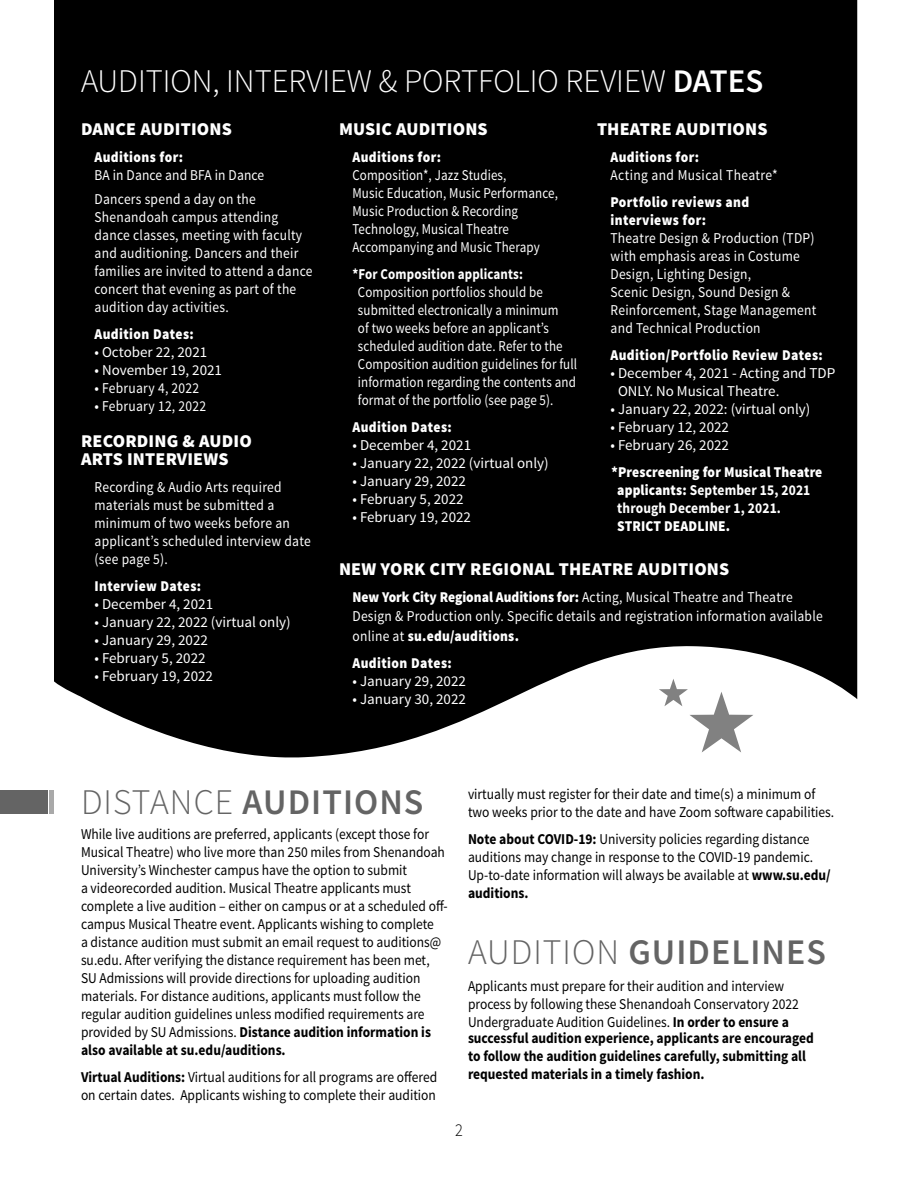
<style>
.page{position:relative;width:918px;height:1188px;background:#fff}
.page>*{position:absolute;margin:0;border:0;box-sizing:border-box;transform-origin:0 0}
.t1{font:600 36px "Source Sans Pro";letter-spacing:.03em;color:#646464}
.t2{font:300 33px "Source Sans Pro";color:#fff}
.t3{font:900 18px/18px "Source Sans Pro";letter-spacing:.01em;color:#fff}
.t4{font:300 18px "Source Sans Pro";color:#000;scale:.9 1}
.t5{font:15px/18px "Source Sans Pro";color:#000;scale:.9 1}
.t6{font:15px/18px "Source Sans Pro";letter-spacing:.01em;color:#fff;scale:.9 1}
.t7{font:15px/18px "Source Sans Pro";letter-spacing:.01em;color:#fff}
.t8{font:15px/18px "Source Sans Pro";letter-spacing:.01em;color:#fff;scale:.86 1}
.t9{font:900 15px/18px "Source Sans Pro";letter-spacing:.03em;color:#fff;scale:.9 1}
.t10{font:700 15px/18px "Source Sans Pro";color:#000;scale:.9 1}
.t11{font:900 15px/18px "Source Sans Pro";letter-spacing:.01em;color:#fff;scale:.9 1}
.t12{font:700 15px "Source Sans Pro";letter-spacing:.01em;color:#fff;scale:.86 1}
.t13{font:15px "Source Sans Pro";letter-spacing:.03em;color:#fff;scale:.9 1}
.s1{font-weight:600}
.s2{font-weight:700}
.s3{font-weight:900}
.s4{font-weight:300}
</style>
<div class="page">
<div style="left:54px;top:0;width:803px;height:758px;background:#000"></div>
<div style="left:0;top:790px;width:47px;height:24px;background:#646464"></div>
<hr style="left:50px;top:790px;width:4px;height:24px;background:#a9a9a9">
<svg style="left:659px;top:679px;width:94px;height:73px"></svg>
<h2 class="t2" style="left:81px;top:61px;width:684px">AUDITION, INTERVIEW &amp; PORTFOLIO REVIEW <span class="s1">DATES</span></h2>
<p class="t3" style="left:81px;top:121px;width:153px">DANCE AUDITIONS</p>
<p class="t9" style="left:94px;top:149px;width:100px">Auditions for:</p>
<p class="t6" style="left:94px;top:164px;width:190px;line-height:24px">BA in Dance and BFA in Dance<br>Dancers spend a day on the</p>
<p class="t6" style="left:94px;top:209px;width:244px">Shenandoah campus attending dance classes, meeting with faculty and auditioning. Dancers and their families are invited to attend a dance concert that evening as part of the audition day activities.</p>
<p class="t9" style="left:94px;top:326px;width:112px">Audition Dates:</p>
<p class="t7" style="left:94px;top:344px;width:114px">• October 22, 2021</p>
<p class="t7" style="left:94px;top:362px;width:129px">• November 19, 2021</p>
<p class="t7" style="left:94px;top:380px;width:106px">• February 4, 2022</p>
<p class="t7" style="left:94px;top:398px;width:113px">• February 12, 2022</p>
<p class="t3" style="left:81px;top:433px;width:172px">RECORDING &amp; AUDIO<br>ARTS INTERVIEWS</p>
<p class="t6" style="left:94px;top:479px;width:242px">Recording &amp; Audio Arts required materials must be submitted a minimum of two weeks before an applicant’s scheduled interview date (see page 5).</p>
<p class="t9" style="left:94px;top:578px;width:120px">Interview Dates:</p>
<p class="t7" style="left:94px;top:596px;width:120px">• December 4, 2021</p>
<p class="t7" style="left:94px;top:614px;width:198px">• January 22, 2022 (virtual only)</p>
<p class="t7" style="left:94px;top:632px;width:115px">• January 29, 2022</p>
<p class="t7" style="left:94px;top:650px;width:113px">• February 5, 2022</p>
<p class="t7" style="left:94px;top:668px;width:120px">• February 19, 2022</p>
<p class="t3" style="left:339px;top:121px;width:150px">MUSIC AUDITIONS</p>
<p class="t9" style="left:352px;top:149px;width:100px">Auditions for:</p>
<p class="t8" style="left:352px;top:167px;width:240px">Composition*, Jazz Studies,<br>Music Education, Music Performance,<br>Music Production &amp; Recording<br>Technology, Musical Theatre<br>Accompanying and Music Therapy</p>
<p class="t12" style="left:352px;top:265px;width:200px">*For Composition applicants:</p>
<p class="t8" style="left:358px;top:284px;width:256px">Composition portfolios should be submitted electronically a minimum<br>of two weeks before an applicant’s scheduled audition date. Refer to the Composition audition guidelines for full information regarding the contents and format of the portfolio (see page 5).</p>
<p class="t9" style="left:352px;top:419px;width:112px">Audition Dates:</p>
<p class="t7" style="left:352px;top:437px;width:120px">• December 4, 2021</p>
<p class="t7" style="left:352px;top:455px;width:198px">• January 22, 2022 (virtual only)</p>
<p class="t7" style="left:352px;top:473px;width:115px">• January 29, 2022</p>
<p class="t7" style="left:352px;top:491px;width:113px">• February 5, 2022</p>
<p class="t7" style="left:352px;top:509px;width:120px">• February 19, 2022</p>
<p class="t3" style="left:597px;top:121px;width:172px">THEATRE AUDITIONS</p>
<p class="t9" style="left:610px;top:149px;width:100px">Auditions for:</p>
<p class="t13" style="left:610px;top:166px;width:187px">Acting and Musical Theatre*</p>
<p class="t9" style="left:610px;top:194px;width:156px">Portfolio reviews and interviews for:</p>
<p class="t6" style="left:610px;top:230px;width:230px">Theatre Design &amp; Production (TDP) with emphasis areas in Costume<br>Design, Lighting Design,<br>Scenic Design, Sound Design &amp;<br>Reinforcement, Stage Management and Technical Production</p>
<p class="t9" style="left:610px;top:347px;width:237px">Audition/Portfolio Review Dates:</p>
<p class="t7" style="left:618px;top:365px;width:219px;text-indent:-8px">• December 4, 2021 - Acting and TDP<br>ONLY. No Musical Theatre.</p>
<p class="t7" style="left:610px;top:401px;width:202px">• January 22, 2022: (virtual only)</p>
<p class="t7" style="left:610px;top:419px;width:120px">• February 12, 2022</p>
<p class="t7" style="left:610px;top:437px;width:120px">• February 26, 2022</p>
<p class="t11" style="left:617px;top:464px;width:229px;text-indent:-6px">*Prescreening for Musical Theatre applicants: <span class="s2">September 15, 2021 through December 1, 2021.</span></p>
<p class="t11" style="left:617px;top:518px;width:127px">STRICT DEADLINE.</p>
<p class="t3" style="left:339px;top:560px;width:392px">NEW YORK CITY REGIONAL THEATRE AUDITIONS</p>
<p class="t6" style="left:352px;top:587px;width:524px;line-height:19.5px"><span class="s3">New York City Regional Auditions for:</span> Acting, Musical Theatre and Theatre<br>Design &amp; Production only. Specific details and registration information available online at <span class="s3">su.edu/auditions.</span></p>
<p class="t9" style="left:352px;top:654px;width:112px">Audition Dates:</p>
<p class="t7" style="left:352px;top:672px;width:115px">• January 29, 2022</p>
<p class="t7" style="left:352px;top:690px;width:115px">• January 30, 2022</p>
<h1 class="t1" style="left:81px;top:780px;width:344px"><span class="s4">DISTANCE</span> AUDITIONS</h1>
<p class="t5" style="left:81px;top:826px;width:409px">While live auditions are preferred, applicants (except those for Musical Theatre) who live more than 250 miles from Shenandoah University’s Winchester campus have the option to submit<br>a videorecorded audition. Musical Theatre applicants must complete a live audition – either on campus or at a scheduled off&shy;campus Musical Theatre event. Applicants wishing to complete<br>a distance audition must submit an email request to auditions@ su.edu. After verifying the distance requirement has been met, SU Admissions will provide directions for uploading audition materials. For distance auditions, applicants must follow the regular audition guidelines unless modified requirements are provided by SU Admissions. <span class="s2">Distance audition information is also available at su.edu/auditions.</span></p>
<p class="t5" style="left:81px;top:1069px;width:397px"><span class="s2">Virtual Auditions:</span> Virtual auditions for all programs are offered on certain dates. Applicants wishing to complete their audition</p>
<p class="t5" style="left:468px;top:785px;width:409px">virtually must register for their date and time(s) a minimum of two weeks prior to the date and have Zoom software capabilities.</p>
<p class="t5" style="left:468px;top:830px;width:405px"><span class="s2">Note about COVID-19:</span> University policies regarding distance auditions may change in response to the COVID-19 pandemic.<br>Up-to-date information will always be available at <span class="s2">www.su.edu/ auditions.</span></p>
<h1 class="t1" style="left:468px;top:929px;width:359px"><span class="s4">AUDITION</span> GUIDELINES</h1>
<p class="t5" style="left:468px;top:977px;width:369px">Applicants must prepare for their audition and interview process by following these Shenandoah Conservatory 2022<br>Undergraduate Audition Guidelines. <span class="s2">In order to ensure a</span></p>
<p class="t10" style="left:468px;top:1030px;width:386px">successful audition experience, applicants are encouraged to follow the audition guidelines carefully, submitting all requested materials in a timely fashion.</p>
<p class="t4" style="left:455px;top:1119px;width:10px">2</p>
</div>
